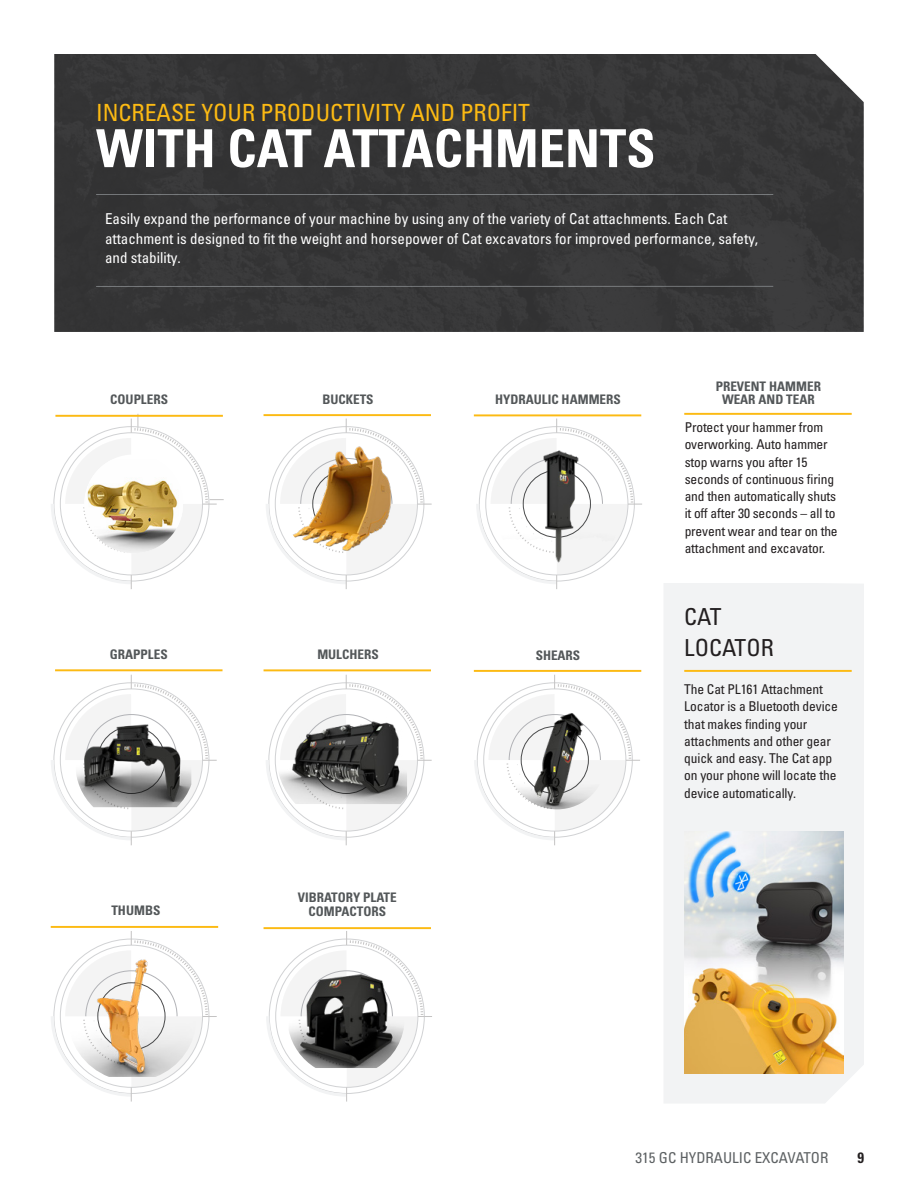
<style>
.page{position:relative;width:918px;height:1188px;background:#fff}
.page>*{position:absolute;margin:0;border:0;box-sizing:border-box;transform-origin:0 0}
.t1{font:52.5px "Univers LTCYR 67 Bold Cond";color:#fff}
.t2{font:condensed 23.7px "Univers LTCYR 57";color:#fcba13}
.t3{font:condensed 23.4px/30.3px "Univers LTCYR 57";color:#231f20}
.t4{font:condensed 15px/19.5px "Univers LTCYR 57";color:#fff}
.t5{font:condensed 15px "Univers LTCYR 57";color:#5d6163}
.t6{font:15px "Univers LTCYR 67 Bold Cond";color:#231f20}
.t7{font:condensed 13.5px/17.2px "Univers LTCYR 57";letter-spacing:-.01em;color:#231f20}
.t8{font:13.2px/13.5px "Univers LTCYR 67 Bold Cond";color:#535759;text-align:center}
</style>
<div class="page">
<div style="left:664px;top:583px;width:200px;height:520px;background:#f2f3f4"></div>
<img style="left:684px;top:831px;width:159px;height:242px">
<div style="left:54px;top:54px;width:810px;height:278px;background:#363637"></div>
<hr style="left:96px;top:194px;width:677px;height:1px;background:#bcc2c6">
<hr style="left:96px;top:286px;width:677px;height:1px;background:#bcc2c6">
<hr style="left:51px;top:926px;width:167px;height:2px;background:#fcba13">
<hr style="left:684px;top:413px;width:168px;height:2px;background:#fcba13">
<hr style="left:55px;top:669px;width:168px;height:2px;background:#fcba13">
<hr style="left:264px;top:927px;width:167px;height:2px;background:#fcba13">
<svg style="left:266px;top:931px;width:166px;height:171px"></svg>
<img style="left:289px;top:968px;width:116px;height:100px">
<svg style="left:51px;top:931px;width:166px;height:171px"></svg>
<img style="left:68px;top:956px;width:129px;height:121px">
<hr style="left:264px;top:669px;width:167px;height:2px;background:#fcba13">
<svg style="left:266px;top:675px;width:166px;height:170px"></svg>
<img style="left:276px;top:706px;width:131px;height:98px">
<hr style="left:474px;top:670px;width:167px;height:2px;background:#fcba13">
<svg style="left:474px;top:675px;width:166px;height:170px"></svg>
<img style="left:508px;top:711px;width:98px;height:98px;border-radius:49px">
<svg style="left:51px;top:675px;width:166px;height:170px"></svg>
<img style="left:75px;top:714px;width:116px;height:93px">
<hr style="left:264px;top:414px;width:167px;height:2px;background:#fcba13">
<svg style="left:266px;top:419px;width:166px;height:170px"></svg>
<img style="left:281px;top:446px;width:118px;height:105px">
<hr style="left:474px;top:414px;width:167px;height:2px;background:#fcba13">
<svg style="left:476px;top:419px;width:166px;height:170px"></svg>
<img style="left:493px;top:445px;width:131px;height:122px">
<svg style="left:51px;top:414px;width:173px;height:175px"></svg>
<img style="left:84px;top:460px;width:99px;height:93px">
<hr style="left:684px;top:670px;width:168px;height:2px;background:#fcba13">
<h2 class="t2" style="left:96px;top:97px;width:436px">INCREASE YOUR PRODUCTIVITY AND PROFIT</h2>
<h1 class="t1" style="left:96px;top:116px;width:561px">WITH CAT ATTACHMENTS</h1>
<p class="t4" style="left:105px;top:209px;width:655px">Easily expand the performance of your machine by using any of the variety of Cat attachments. Each Cat attachment is designed to fit the weight and horsepower of Cat excavators for improved performance, safety, and stability.</p>
<p class="t8" style="left:110px;top:392px;width:59px">COUPLERS</p>
<p class="t8" style="left:322px;top:392px;width:53px">BUCKETS</p>
<p class="t8" style="left:495px;top:392px;width:127px">HYDRAULIC HAMMERS</p>
<p class="t8" style="left:110px;top:648px;width:59px">GRAPPLES</p>
<p class="t8" style="left:111px;top:903px;width:50px">THUMBS</p>
<p class="t8" style="left:317px;top:648px;width:63px">MULCHERS</p>
<p class="t8" style="left:536px;top:648px;width:46px">SHEARS</p>
<p class="t8" style="left:298px;top:891px;width:101px">VIBRATORY PLATE<br>COMPACTORS</p>
<p class="t8" style="left:716px;top:379px;width:107px">PREVENT HAMMER<br>WEAR AND TEAR</p>
<p class="t7" style="left:685px;top:418px;width:155px">Protect your hammer from overworking. Auto hammer stop warns you after 15 seconds of continuous firing and then automatically shuts it off after 30 seconds – all to prevent wear and tear on the attachment and excavator.</p>
<h3 class="t3" style="left:684px;top:601px;width:91px">CAT<br>LOCATOR</h3>
<p class="t7" style="left:684px;top:680px;width:155px">The Cat PL161 Attachment<br>Locator is a Bluetooth device that makes finding your attachments and other gear quick and easy. The Cat app on your phone will locate the device automatically.</p>
<p class="t5" style="left:636px;top:1148px;width:194px">315 GC HYDRAULIC EXCAVATOR</p>
<p class="t6" style="left:857px;top:1148px;width:8px">9</p>
</div>
